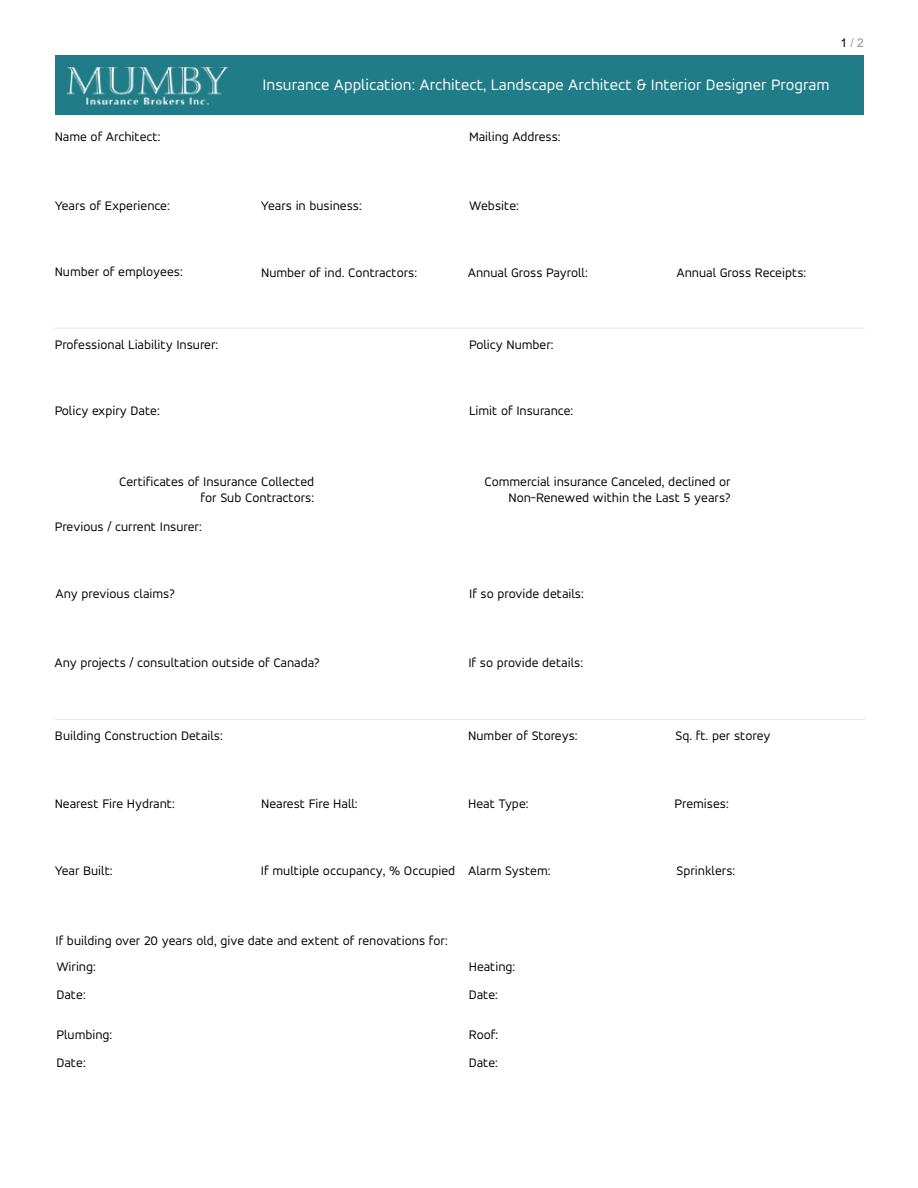
<style>
.page{position:relative;width:918px;height:1188px;background:#fff}
.page>*{position:absolute;margin:0;border:0;box-sizing:border-box;transform-origin:0 0}
.t1{font:16.5px "Accord Alternate";color:#fff}
.t2{font:13.5px/16.2px "Accord Alternate";color:#000;text-align:right}
.t3{font:12px "Arial";color:#939598}
.s1{color:#000}
</style>
<div class="page">
<div style="left:55px;top:55px;width:808px;height:59px;background:#207c86"></div>
<hr style="left:54px;top:328px;width:811px;height:1px;background:#e6e7e8">
<hr style="left:55px;top:719px;width:811px;height:1px;background:#e6e7e8">
<img style="left:66px;top:66px;width:163px;height:40px">
<p class="t3" style="left:841px;top:34px;width:25px"><span class="s1">1</span> / 2</p>
<p class="t1" style="left:263px;top:75px;width:568px">Insurance Application: Architect, Landscape Architect &amp; Interior Designer Program</p>
<p class="t2" style="left:55px;top:128px;width:107px">Name of Architect:</p>
<p class="t2" style="left:469px;top:128px;width:93px">Mailing Address:</p>
<p class="t2" style="left:55px;top:197px;width:117px">Years of Experience:</p>
<p class="t2" style="left:261px;top:197px;width:102px">Years in business:</p>
<p class="t2" style="left:469px;top:197px;width:51px">Website:</p>
<p class="t2" style="left:55px;top:263px;width:130px">Number of employees:</p>
<p class="t2" style="left:261px;top:264px;width:158px">Number of ind. Contractors:</p>
<p class="t2" style="left:468px;top:264px;width:122px">Annual Gross Payroll:</p>
<p class="t2" style="left:676px;top:264px;width:131px">Annual Gross Receipts:</p>
<p class="t2" style="left:55px;top:336px;width:165px">Professional Liability Insurer:</p>
<p class="t2" style="left:55px;top:402px;width:107px">Policy expiry Date:</p>
<p class="t2" style="left:469px;top:336px;width:86px">Policy Number:</p>
<p class="t2" style="left:469px;top:402px;width:106px">Limit of Insurance:</p>
<p class="t2" style="left:119px;top:473px;width:197px">Certificates of Insurance Collected for Sub Contractors:</p>
<p class="t2" style="left:484px;top:473px;width:248px">Commercial insurance Canceled, declined or<br>Non-Renewed within the Last 5 years?</p>
<p class="t2" style="left:55px;top:518px;width:149px">Previous / current Insurer:</p>
<p class="t2" style="left:55px;top:585px;width:121px">Any previous claims?</p>
<p class="t2" style="left:469px;top:585px;width:116px">If so provide details:</p>
<p class="t2" style="left:54px;top:654px;width:267px">Any projects / consultation outside of Canada?</p>
<p class="t2" style="left:468px;top:654px;width:116px">If so provide details:</p>
<p class="t2" style="left:55px;top:727px;width:169px">Building Construction Details:</p>
<p class="t2" style="left:468px;top:727px;width:111px">Number of Storeys:</p>
<p class="t2" style="left:675px;top:727px;width:97px">Sq. ft. per storey</p>
<p class="t2" style="left:55px;top:796px;width:122px">Nearest Fire Hydrant:</p>
<p class="t2" style="left:261px;top:796px;width:98px">Nearest Fire Hall:</p>
<p class="t2" style="left:468px;top:795px;width:62px">Heat Type:</p>
<p class="t2" style="left:674px;top:795px;width:56px">Premises:</p>
<p class="t2" style="left:55px;top:863px;width:60px">Year Built:</p>
<p class="t2" style="left:261px;top:863px;width:196px">If multiple occupancy, % Occupied</p>
<p class="t2" style="left:468px;top:863px;width:84px">Alarm System:</p>
<p class="t2" style="left:676px;top:863px;width:60px">Sprinklers:</p>
<p class="t2" style="left:55px;top:927px;width:394px;line-height:25.8px;text-align:left">If building over 20 years old, give date and extent of renovations for:<br>Wiring:</p>
<p class="t2" style="left:469px;top:958px;width:48px">Heating:</p>
<p class="t2" style="left:56px;top:986px;width:31px">Date:</p>
<p class="t2" style="left:469px;top:986px;width:31px">Date:</p>
<p class="t2" style="left:56px;top:1026px;width:57px">Plumbing:</p>
<p class="t2" style="left:469px;top:1026px;width:31px">Roof:</p>
<p class="t2" style="left:56px;top:1055px;width:31px">Date:</p>
<p class="t2" style="left:469px;top:1055px;width:31px">Date:</p>
</div>
